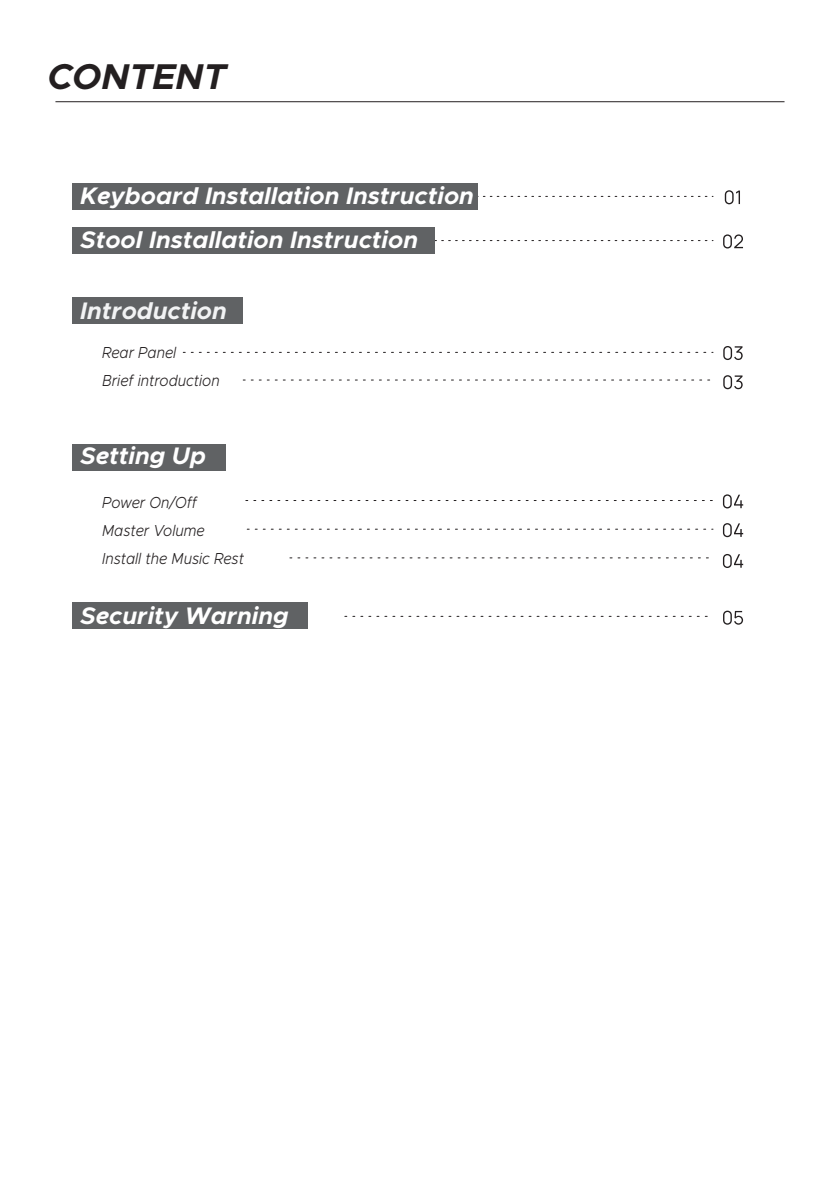
<style>
.page{position:relative;width:840px;height:1191px;background:#fff}
.page>*{position:absolute;margin:0;border:0;box-sizing:border-box;transform-origin:0 0}
.t1{font:italic 700 36px "Metropolis";color:#231f20}
.t2{font:italic 700 24px "Metropolis";color:#fff}
.t3{font:italic 700 24px "Metropolis";color:#f2f3f4}
.t4{font:italic 300 16px/28px "Metropolis";color:#231f20;scale:.9 1}
</style>
<div class="page">
<hr style="left:55px;top:101px;width:729px;height:1px;background:#231f20">
<svg style="left:478px;top:196px;width:234px;height:1px"></svg>
<div style="left:72px;top:443px;width:154px;height:27px;background:#606264"></div>
<div style="left:72px;top:602px;width:236px;height:27px;background:#606264"></div>
<div style="left:72px;top:297px;width:171px;height:27px;background:#606264"></div>
<div style="left:72px;top:183px;width:406px;height:27px;background:#606264"></div>
<svg style="left:183px;top:352px;width:529px;height:1px"></svg>
<svg style="left:243px;top:380px;width:467px;height:1px"></svg>
<svg style="left:246px;top:500px;width:466px;height:1px"></svg>
<svg style="left:290px;top:557px;width:419px;height:1px"></svg>
<svg style="left:247px;top:529px;width:465px;height:1px"></svg>
<svg style="left:344px;top:616px;width:364px;height:1px"></svg>
<svg style="left:723px;top:610px;width:19px;height:14px"></svg>
<svg style="left:722px;top:554px;width:20px;height:14px"></svg>
<svg style="left:722px;top:523px;width:20px;height:14px"></svg>
<svg style="left:722px;top:494px;width:20px;height:14px"></svg>
<svg style="left:723px;top:375px;width:19px;height:14px"></svg>
<svg style="left:723px;top:346px;width:19px;height:14px"></svg>
<svg style="left:724px;top:190px;width:15px;height:14px"></svg>
<svg style="left:434px;top:240px;width:278px;height:1px"></svg>
<div style="left:72px;top:227px;width:362px;height:27px;background:#606264"></div>
<svg style="left:723px;top:234px;width:19px;height:14px"></svg>
<h1 class="t1" style="left:47px;top:54px;width:180px">CONTENT</h1>
<p class="t2" style="left:80px;top:181px;width:395px">Keyboard Installation Instruction</p>
<p class="t2" style="left:80px;top:225px;width:339px">Stool Installation Instruction</p>
<p class="t3" style="left:80px;top:295px;width:148px">Introduction</p>
<p class="t4" style="left:102px;top:338px;width:132px">Rear Panel<br>Brief introduction</p>
<p class="t2" style="left:80px;top:440px;width:127px">Setting Up</p>
<p class="t4" style="left:102px;top:488px;width:159px">Power On/Off<br>Master Volume<br>Install the Music Rest</p>
<p class="t2" style="left:80px;top:600px;width:209px">Security Warning</p>
</div>
